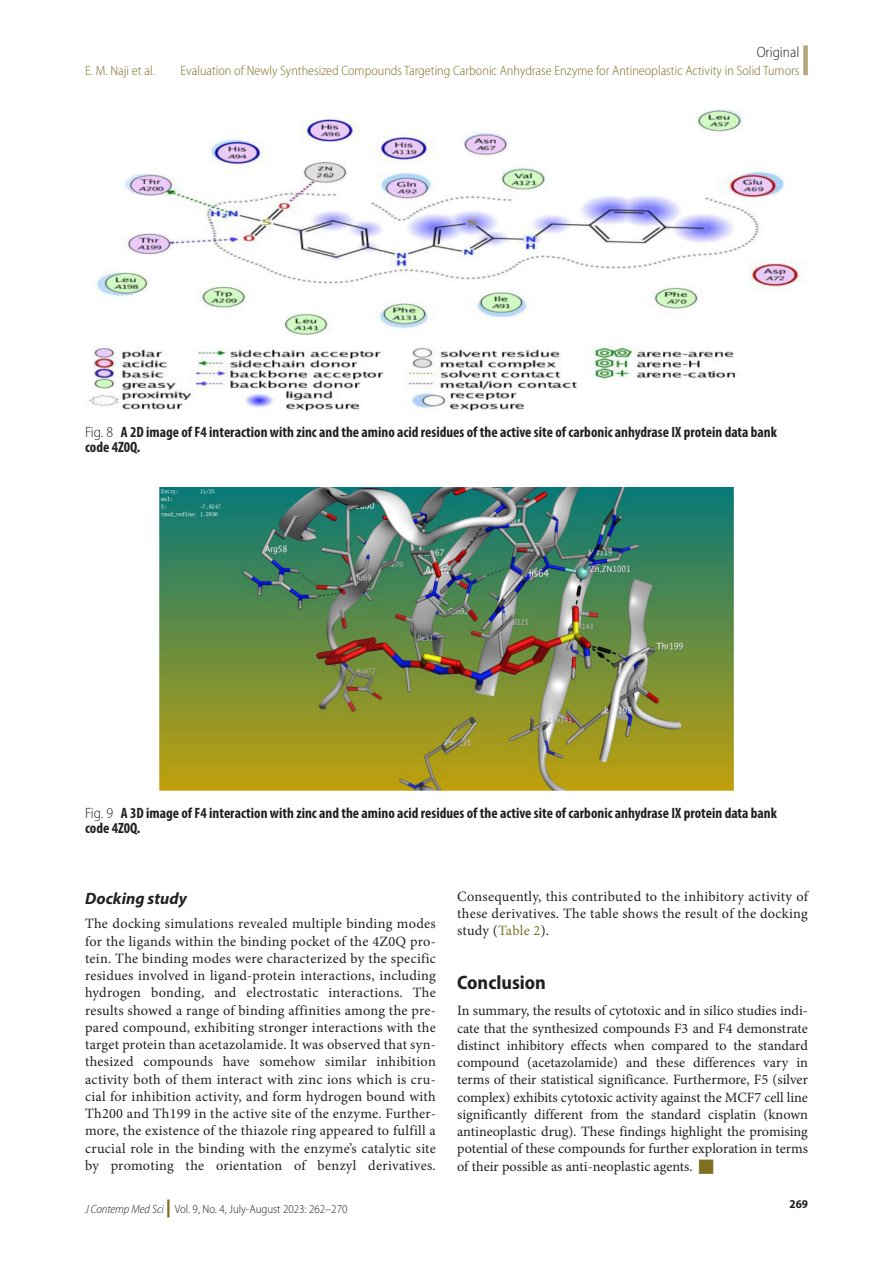
<style>
.page{position:relative;width:893px;height:1263px;background:#fff}
.page>*{position:absolute;margin:0;border:0;box-sizing:border-box;transform-origin:0 0}
.t1{font:700 semi-condensed 19.5px "Myriad Pro";color:#231f20}
.t2{font:italic 700 16.5px "Myriad Pro";color:#231f20}
.Table_Fig_Box_Title{font:700 condensed 15px/15px "Myriad Pro";color:#231f20}
.t3{font:300 semi-condensed 15px "Myriad Pro";color:#231f20}
.Txf{font:14.25px/17.2px "Minion Pro";letter-spacing:.01em;color:#231f20;text-align:justify}
.t4{font:300 semi-condensed 13.5px "Myriad Pro";color:#7e6f22}
.t5{font:300 semi-condensed 12px "Myriad Pro";color:#231f20}
.t6{font:700 semi-condensed 12px "Myriad Pro";color:#231f20}
.s1{font-weight:300;font-stretch:semi-condensed}
.s2{font-style:italic}
.s3{font-weight:900;font-stretch:normal;font-size:18px;color:#7e6f22}
.s4{color:#7e6f22}
</style>
<div class="page">
<div style="left:803px;top:45px;width:5px;height:30px;background:#b4a678"></div>
<img style="left:89px;top:109px;width:719px;height:302px">
<img style="left:160px;top:487px;width:573px;height:303px">
<p class="t4" style="left:85px;top:62px;width:71px">E. M. Naji et al.</p>
<p class="t3" style="left:757px;top:43px;width:44px">Original</p>
<p class="t4" style="left:181px;top:62px;width:620px">Evaluation of Newly Synthesized Compounds Targeting Carbonic Anhydrase Enzyme for Antineoplastic Activity in Solid Tumors</p>
<p class="Table_Fig_Box_Title" style="left:85px;top:424px;width:693px"><span class="s1">Fig. 8</span> A 2D image of F4 interaction with zinc and the amino acid residues of the active site of carbonic anhydrase IX protein data bank code 4Z0Q.</p>
<p class="Table_Fig_Box_Title" style="left:85px;top:806px;width:693px"><span class="s1">Fig. 9</span> A 3D image of F4 interaction with zinc and the amino acid residues of the active site of carbonic anhydrase IX protein data bank code 4Z0Q.</p>
<h2 class="t2" style="left:85px;top:887px;width:103px">Docking study</h2>
<p class="Txf" style="left:85px;top:915px;width:352px">The docking simulations revealed multiple binding modes for the ligands within the binding pocket of the 4Z0Q pro&shy;tein. The binding modes were characterized by the specific residues involved in ligand-protein interactions, including hydrogen bonding, and electrostatic interactions. The results showed a range of binding affinities among the pre&shy;pared compound, exhibiting stronger interactions with the target protein than acetazolamide. It was observed that syn&shy;thesized compounds have somehow similar inhibition activity both of them interact with zinc ions which is cru&shy;cial for inhibition activity, and form hydrogen bound with Th200 and Th199 in the active site of the enzyme. Further&shy;more, the existence of the thiazole ring appeared to fulfill a crucial role in the binding with the enzyme’s catalytic site by promoting the orientation of benzyl derivatives.</p>
<p class="t5" style="left:85px;top:1201px;width:264px"><span class="s2">J Contemp Med Sci</span> <span class="s3">|</span> Vol. 9, No. 4, July-August 2023: 262–270</p>
<p class="Txf" style="left:457px;top:887px;width:352px">Consequently, this contributed to the inhibitory activity of these derivatives. The table shows the result of the docking study (<span class="s4">Table 2</span>).</p>
<h1 class="t1" style="left:457px;top:970px;width:90px">Conclusion</h1>
<p class="Txf" style="left:457px;top:1002px;width:352px">In summary, the results of cytotoxic and in silico studies indi&shy;cate that the synthesized compounds F3 and F4 demonstrate distinct inhibitory effects when compared to the standard compound (acetazolamide) and these differences vary in terms of their statistical significance. Furthermore, F5 (silver complex) exhibits cytotoxic activity against the MCF7 cell line significantly different from the standard cisplatin (known antineoplastic drug). These findings highlight the promising potential of these compounds for further exploration in terms of their possible as anti-neoplastic agents.</p>
<p class="t6" style="left:790px;top:1196px;width:20px">269</p>
</div>
